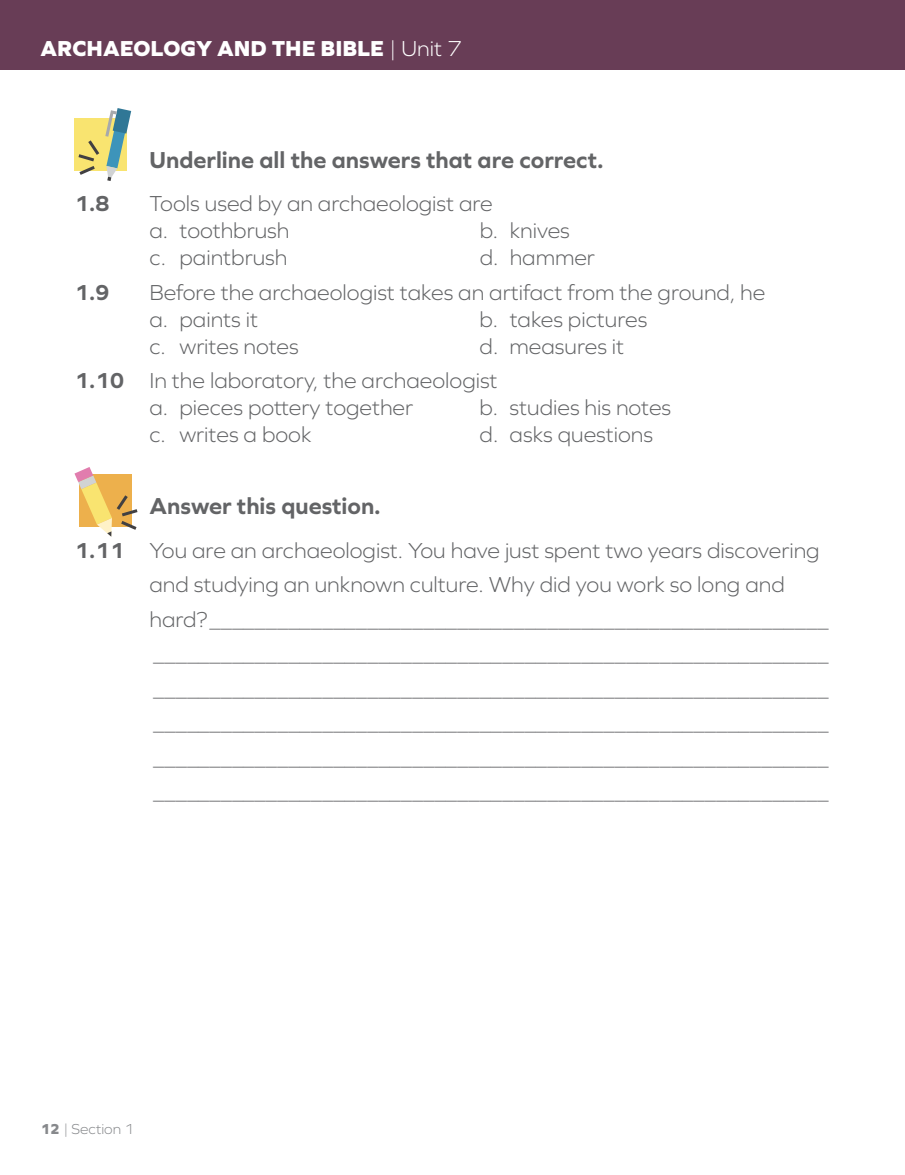
<style>
.page{position:relative;width:905px;height:1175px;background:#fff}
.page>*{position:absolute;margin:0;border:0;box-sizing:border-box;transform-origin:0 0}
.t1{font:700 24px "Graphie";color:#636466}
.t2{font:300 22.5px/34.5px "Graphie";color:#636466}
.t3{font:800 22.5px "Graphie";color:#fff}
.t4{font:700 22.5px "Graphie";color:#636466}
.t5{font:300 15px "Graphie";color:#87898c}
.s1{font-weight:300}
.s2{font-weight:700}
.s3{font-weight:800}
</style>
<div class="page">
<div style="left:74px;top:118px;width:53px;height:53px;background:#f9e470"></div>
<svg style="left:105px;top:108px;width:26px;height:73px"></svg>
<svg style="left:78px;top:140px;width:21px;height:35px"></svg>
<svg style="left:74px;top:467px;width:63px;height:69px"></svg>
<div style="left:0;top:0;width:904px;height:69px;background:#683d56"></div>
<p class="t3" style="left:40px;top:35px;width:422px">ARCHAEOLOGY AND THE BIBLE <span class="s1">| Unit 7</span></p>
<p class="t1" style="left:149px;top:145px;width:455px">Underline all the answers that are correct.</p>
<p class="t4" style="left:74px;top:190px;width:37px">1.8</p>
<p class="t2" style="left:149px;top:190px;width:345px;line-height:27px">Tools used by an archaeologist are a. toothbrush</p>
<p class="t2" style="left:479px;top:213px;width:92px">b. knives</p>
<p class="t2" style="left:149px;top:240px;width:139px">c. paintbrush</p>
<p class="t2" style="left:479px;top:240px;width:117px">d. hammer</p>
<p class="t4" style="left:74px;top:279px;width:37px">1.9</p>
<p class="t2" style="left:149px;top:278px;width:617px;line-height:27px">Before the archaeologist takes an artifact from the ground, he a. paints it</p>
<p class="t2" style="left:479px;top:301px;width:169px">b. takes pictures</p>
<p class="t2" style="left:74px;top:328px;width:551px;text-indent:405px">d. measures it<br><span class="s2">1.10</span> In the laboratory, the archaeologist</p>
<p class="t2" style="left:149px;top:390px;width:265px">a. pieces pottery together</p>
<p class="t2" style="left:479px;top:390px;width:193px">b. studies his notes</p>
<p class="t2" style="left:149px;top:417px;width:164px">c. writes a book</p>
<p class="t2" style="left:479px;top:417px;width:175px">d. asks questions</p>
<p class="t2" style="left:149px;top:328px;width:151px">c. writes notes</p>
<p class="t1" style="left:149px;top:492px;width:233px">Answer this question.</p>
<p class="t2" style="left:149px;top:532px;width:680px;text-indent:-75px"><span class="s2">1.11</span> You are an archaeologist. You have just spent two years discovering and studying an unknown culture. Why did you work so long and hard?_______________________________________________________ ____________________________________________________________ ____________________________________________________________ ____________________________________________________________ ____________________________________________________________ ____________________________________________________________</p>
<p class="t5" style="left:40px;top:1120px;width:95px"><span class="s3">12</span> | Section 1</p>
</div>
